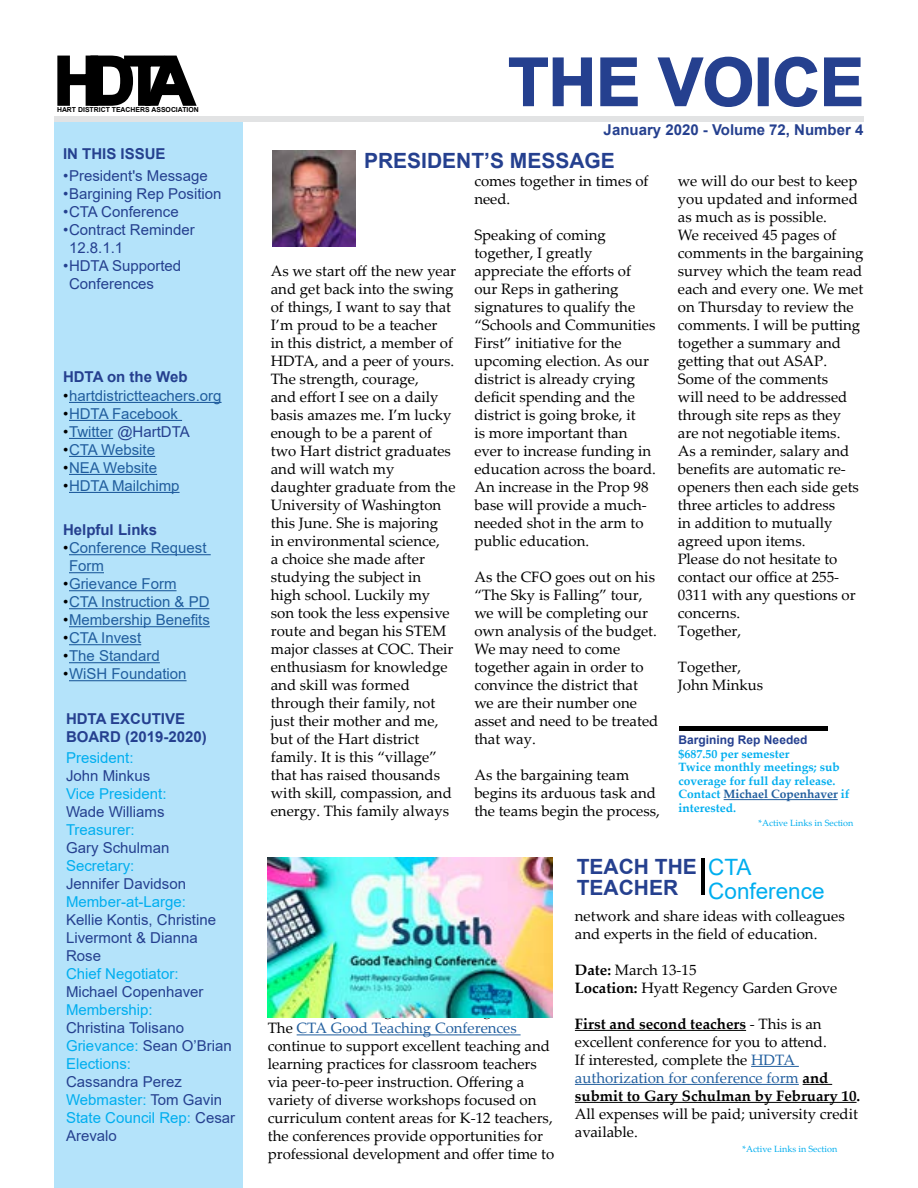
<style>
.page{position:relative;width:918px;height:1188px;background:#fff}
.page>*{position:absolute;margin:0;border:0;box-sizing:border-box;transform-origin:0 0}
.t1{font:700 66px "Arial";color:#25408f}
.t2{font:700 66px "Arial";color:#000}
.t3{font:22.5px/24px "Arial";color:#00aeef}
.t4{font:700 21px/21px "Arial";color:#25408f}
.t5{font:15px/18px "Palatino Linotype";color:#000}
.t6{font:15px/18px "Arial";color:#25408f}
.t7{font:15px/18px "Arial";color:#215e9e}
.t8{font:700 15px/18px "Arial";color:#25408f}
.t9{font:15px "Arial";color:#00aeef}
.t10{font:700 12px/13.5px "Palatino Linotype";color:#00aeef}
.t11{font:700 12px "Arial";color:#25408f}
.t12{font:9px "Palatino Linotype";color:#00aeef}
.t13{font:700 6.9px "Arial";color:#000}
.s1{color:#000}
.s2{color:#215e9e}
.s3{color:#00aeef}
.s4{font-weight:700}
</style>
<div class="page">
<svg style="left:508px;top:57px;width:84px;height:50px"></svg>
<svg style="left:600px;top:57px;width:38px;height:50px"></svg>
<svg style="left:657px;top:56px;width:96px;height:51px"></svg>
<div style="left:758px;top:57px;width:11px;height:49px;border:2px solid #25408f"></div>
<svg style="left:774px;top:56px;width:88px;height:51px"></svg>
<div style="left:54px;top:121px;width:188px;height:1067px;background:#b4e3fa"></div>
<hr style="left:69px;top:402px;width:153px;height:1px;background:#215e9e">
<hr style="left:69px;top:420px;width:113px;height:1px;background:#215e9e">
<hr style="left:69px;top:438px;width:44px;height:1px;background:#215e9e">
<hr style="left:69px;top:456px;width:86px;height:1px;background:#215e9e">
<hr style="left:69px;top:474px;width:88px;height:1px;background:#215e9e">
<hr style="left:69px;top:492px;width:111px;height:1px;background:#215e9e">
<hr style="left:69px;top:554px;width:142px;height:1px;background:#215e9e">
<hr style="left:69px;top:572px;width:35px;height:1px;background:#215e9e">
<hr style="left:69px;top:590px;width:108px;height:1px;background:#215e9e">
<hr style="left:69px;top:608px;width:141px;height:1px;background:#215e9e">
<hr style="left:69px;top:626px;width:141px;height:1px;background:#215e9e">
<hr style="left:69px;top:644px;width:72px;height:1px;background:#215e9e">
<hr style="left:69px;top:662px;width:91px;height:1px;background:#215e9e">
<hr style="left:69px;top:680px;width:118px;height:1px;background:#215e9e">
<svg style="left:57px;top:55px;width:140px;height:51px"></svg>
<div style="left:54px;top:116px;width:810px;height:6px;background:#e2e3e4"></div>
<img style="left:272px;top:151px;width:83px;height:96px">
<hr style="left:297px;top:1034px;width:224px;height:1px;background:#215e9e">
<hr style="left:575px;top:1030px;width:171px;height:1px;background:#000">
<hr style="left:751px;top:1066px;width:48px;height:1px;background:#215e9e">
<hr style="left:575px;top:1084px;width:224px;height:1px;background:#215e9e">
<svg style="left:803px;top:1084px;width:29px;height:1px"></svg>
<hr style="left:575px;top:1102px;width:282px;height:1px;background:#000">
<hr style="left:701px;top:858px;width:3px;height:37px;background:#000">
<img style="left:268px;top:858px;width:285px;height:159px">
<hr style="left:679px;top:727px;width:148px;height:4px;background:#000">
<hr style="left:724px;top:799px;width:114px;height:1px;background:#215e9e">
<h1 class="t2" style="left:54px;top:35px;width:142px">HD TA</h1>
<p class="t13" style="left:57px;top:105px;width:143px">HART DISTRICT TEACHERS ASSOCIATION</p>
<p class="t8" style="left:63px;top:145px;width:104px">IN THIS ISSUE</p>
<p class="t6" style="left:63px;top:166px;width:146px">•President's Message</p>
<p class="t6" style="left:63px;top:184px;width:160px">•Bargining Rep Position</p>
<p class="t6" style="left:63px;top:202px;width:117px">•CTA Conference</p>
<p class="t6" style="left:69px;top:220px;width:127px;text-indent:-6px">•Contract Reminder<br>12.8.1.1</p>
<p class="t6" style="left:69px;top:256px;width:114px;text-indent:-6px">•HDTA Supported<br>Conferences</p>
<p class="t8" style="left:63px;top:368px;width:126px">HDTA on the Web</p>
<p class="t7" style="left:63px;top:387px;width:160px"><span class="s1">•</span>hartdistrictteachers.org</p>
<p class="t7" style="left:63px;top:405px;width:116px"><span class="s1">•</span>HDTA Facebook</p>
<p class="t6" style="left:63px;top:423px;width:128px"><span class="s1">•</span><span class="s2">Twitter</span> @HartDTA</p>
<p class="t7" style="left:63px;top:441px;width:94px"><span class="s1">•</span>CTA Website</p>
<p class="t7" style="left:63px;top:459px;width:96px"><span class="s1">•</span>NEA Website</p>
<p class="t7" style="left:63px;top:477px;width:118px"><span class="s1">•</span>HDTA Mailchimp</p>
<p class="t8" style="left:63px;top:521px;width:96px">Helpful Links</p>
<p class="t7" style="left:69px;top:539px;width:139px;text-indent:-6px"><span class="s1">•</span>Conference Request<br>Form</p>
<p class="t7" style="left:63px;top:575px;width:115px"><span class="s1">•</span>Grievance Form</p>
<p class="t7" style="left:63px;top:593px;width:148px"><span class="s1">•</span>CTA Instruction &amp; PD</p>
<p class="t7" style="left:63px;top:611px;width:148px"><span class="s1">•</span>Membership Benefits</p>
<p class="t7" style="left:63px;top:629px;width:80px"><span class="s1">•</span>CTA Invest</p>
<p class="t7" style="left:63px;top:647px;width:98px"><span class="s1">•</span>The Standard</p>
<p class="t7" style="left:63px;top:665px;width:125px"><span class="s1">•</span>WiSH Foundation</p>
<p class="t8" style="left:66px;top:709px;width:142px">HDTA EXCUTIVE<br>BOARD (2019-2020)</p>
<p class="t9" style="left:66px;top:747px;width:69px">President:</p>
<p class="t6" style="left:66px;top:767px;width:86px">John Minkus</p>
<p class="t9" style="left:66px;top:783px;width:102px">Vice President:</p>
<p class="t6" style="left:66px;top:803px;width:100px">Wade Williams</p>
<p class="t9" style="left:66px;top:819px;width:70px">Treasurer:</p>
<p class="t6" style="left:66px;top:839px;width:105px">Gary Schulman</p>
<p class="t9" style="left:66px;top:855px;width:70px">Secretary:</p>
<p class="t6" style="left:66px;top:875px;width:122px">Jennifer Davidson</p>
<p class="t9" style="left:66px;top:891px;width:122px">Member-at-Large:</p>
<p class="t6" style="left:66px;top:911px;width:152px">Kellie Kontis, Christine<br>Livermont &amp; Dianna<br>Rose</p>
<p class="t9" style="left:66px;top:963px;width:114px">Chief Negotiator:</p>
<p class="t6" style="left:66px;top:983px;width:139px">Michael Copenhaver</p>
<p class="t9" style="left:66px;top:999px;width:88px">Membership:</p>
<p class="t6" style="left:66px;top:1019px;width:167px">Christina Tolisano<br><span class="s3">Grievance:</span> Sean O’Brian<br><span class="s3">Elections:</span></p>
<p class="t6" style="left:66px;top:1073px;width:171px">Cassandra Perez<br><span class="s3">Webmaster:</span> Tom Gavin<br><span class="s3">State Council Rep:</span> Cesar<br>Arevalo</p>
<h1 class="t1" style="left:508px;top:36px;width:357px">THE VOICE</h1>
<p class="t8" style="left:604px;top:121px;width:261px">January 2020 - Volume 72, Number 4</p>
<h3 class="t4" style="left:364px;top:150px;width:252px">PRESIDENT’S MESSAGE</h3>
<p class="t5" style="left:271px;top:261px;width:187px">As we start off the new year and get back into the swing of things, I want to say that<br>I’m proud to be a teacher<br>in this district, a member of<br>HDTA, and a peer of yours.<br>The strength, courage,<br>and effort I see on a daily basis amazes me. I’m lucky enough to be a parent of two Hart district graduates and will watch my daughter graduate from the<br>University of Washington this June. She is majoring<br>in environmental science,<br>a choice she made after studying the subject in<br>high school. Luckily my son took the less expensive route and began his STEM major classes at COC. Their enthusiasm for knowledge and skill was formed through their family, not just their mother and me, but of the Hart district family. It is this “village” that has raised thousands with skill, compassion, and energy. This family always</p>
<p class="t5" style="left:474px;top:171px;width:176px">comes together in times of need.</p>
<p class="t5" style="left:474px;top:225px;width:183px">Speaking of coming together, I greatly appreciate the efforts of our Reps in gathering signatures to qualify the “Schools and Communities<br>First” initiative for the upcoming election. As our district is already crying deficit spending and the district is going broke, it<br>is more important than ever to increase funding in education across the board.<br>An increase in the Prop 98 base will provide a much&shy;needed shot in the arm to public education.</p>
<p class="t5" style="left:474px;top:567px;width:186px">As the CFO goes out on his “The Sky is Falling” tour, we will be completing our own analysis of the budget.<br>We may need to come together again in order to convince the district that we are their number one asset and need to be treated that way.</p>
<p class="t5" style="left:474px;top:765px;width:187px">As the bargaining team begins its arduous task and the teams begin the process,</p>
<p class="t5" style="left:678px;top:171px;width:187px">we will do our best to keep you updated and informed as much as is possible.<br>We received 45 pages of comments in the bargaining survey which the team read each and every one. We met on Thursday to review the comments. I will be putting together a summary and getting that out ASAP.<br>Some of the comments<br>will need to be addressed through site reps as they are not negotiable items.<br>As a reminder, salary and benefits are automatic re&shy;openers then each side gets three articles to address<br>in addition to mutually agreed upon items.<br>Please do not hesitate to contact our office at 255-<br>0311 with any questions or concerns.<br>Together,</p>
<p class="t5" style="left:678px;top:657px;width:87px">Together,<br>John Minkus</p>
<p class="t11" style="left:679px;top:732px;width:130px">Bargining Rep Needed</p>
<p class="t10" style="left:679px;top:747px;width:172px">$687.50 per semester<br>Twice monthly meetings; sub coverage for full day release.<br>Contact <span class="s2">Michael Copenhaver</span> if interested.</p>
<p class="t12" style="left:759px;top:816px;width:96px">*Active Links in Section</p>
<p class="t5" style="left:268px;top:1019px;width:288px">The <span class="s2">CTA Good Teaching Conferences </span>continue to support excellent teaching and learning practices for classroom teachers via peer-to-peer instruction. Offering a variety of diverse workshops focused on curriculum content areas for K-12 teachers, the conferences provide opportunities for professional development and offer time to</p>
<h3 class="t4" style="left:577px;top:856px;width:122px">TEACH THE<br>TEACHER</h3>
<h2 class="t3" style="left:708px;top:855px;width:118px">CTA<br>Conference</h2>
<p class="t5" style="left:575px;top:906px;width:271px">network and share ideas with colleagues and experts in the field of education.</p>
<p class="t5" style="left:575px;top:960px;width:264px"><span class="s4">Date:</span> March 13-15<br><span class="s4">Location:</span> Hyatt Regency Garden Grove</p>
<p class="t5" style="left:575px;top:1014px;width:287px"><span class="s4">First and second teachers</span> - This is an excellent conference for you to attend.<br>If interested, complete the <span class="s2">HDTA authorization for conference form</span> <span class="s4">and submit to Gary Schulman by February 10.</span></p>
<p class="t5" style="left:575px;top:1104px;width:285px">All expenses will be paid; university credit available.</p>
<p class="t12" style="left:742px;top:1143px;width:96px">*Active Links in Section</p>
</div>
